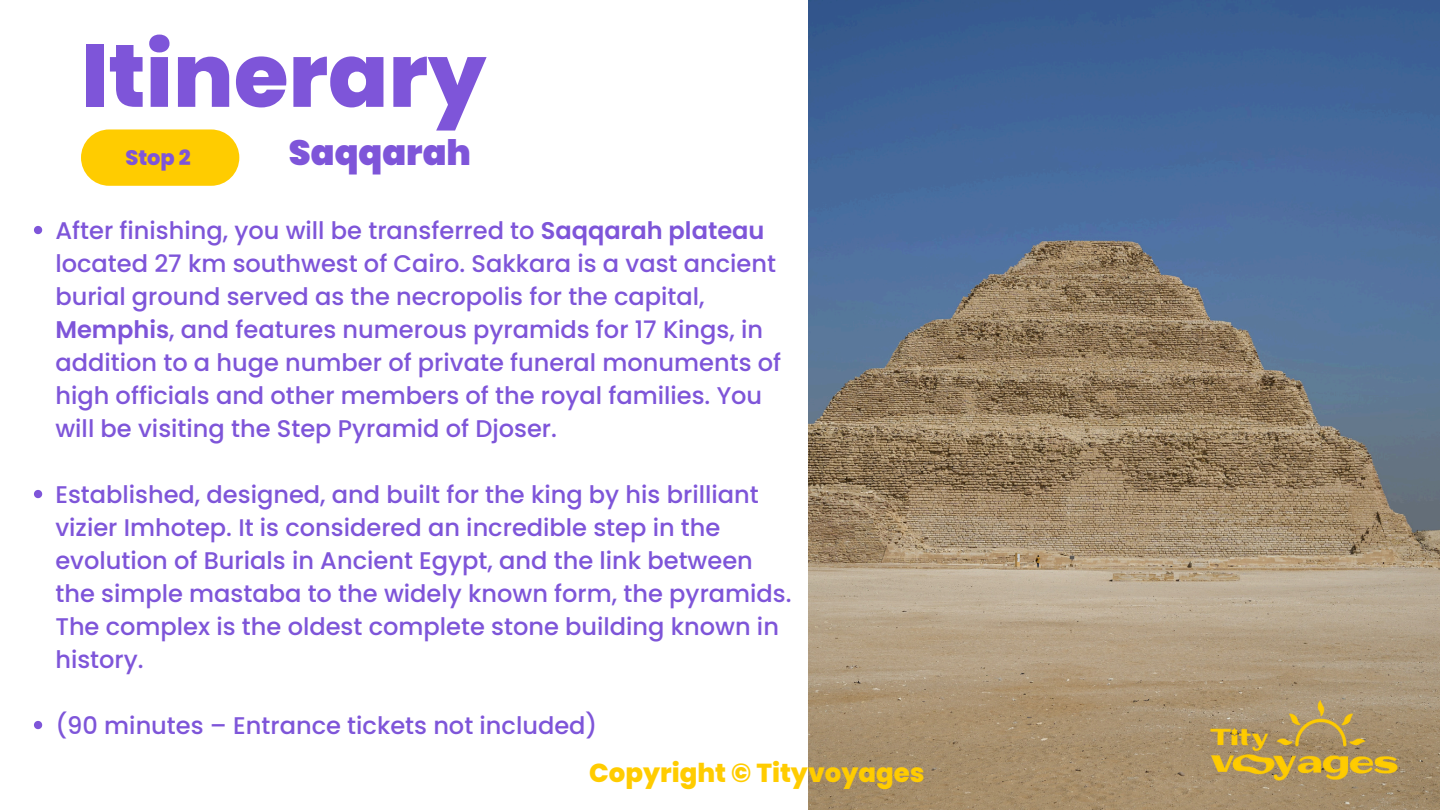
<style>
.page{position:relative;width:1440px;height:810px;background:#fff}
.page>*{position:absolute;margin:0;border:0;box-sizing:border-box;transform-origin:0 0}
.t1{font:800 88.7px "Poppins";color:#7e55d9}
.t2{font:900 35.1px "Poppins";color:#7e55d9}
.t3{font:800 26px "Poppins";color:#fc0}
.t4{font:500 24.1px/33px "Poppins";color:#7e55d9}
.t5{font:800 21px "Poppins";color:#7e55d9}
.s1{font-weight:600}
</style>
<div class="page">
<div style="left:81px;top:129px;width:158px;height:57px;background:#fc0;border-radius:28px"></div>
<img style="left:808px;top:0;width:632px;height:810px">
<img style="left:1198px;top:691px;width:212px;height:99px">
<svg style="left:34px;top:226px;width:8px;height:8px"></svg>
<svg style="left:34px;top:490px;width:8px;height:8px"></svg>
<svg style="left:34px;top:721px;width:8px;height:8px"></svg>
<p class="t1" style="left:81px;top:14px;width:407px">Itinerary</p>
<h2 class="t2" style="left:289px;top:128px;width:184px">Saqqarah</h2>
<p class="t5" style="left:125px;top:143px;width:67px">Stop 2</p>
<p class="t4" style="left:55px;top:214px;width:727px">After finishing, you will be transferred to <span class="s1">Saqqarah plateau </span>located 27 km southwest of Cairo. Sakkara is a vast ancient burial ground served as the necropolis for the capital, <span class="s1">Memphis</span>, and features numerous pyramids for 17 Kings, in addition to a huge number of private funeral monuments of high officials and other members of the royal families. You will be visiting the Step Pyramid of Djoser.</p>
<p class="t4" style="left:55px;top:478px;width:738px">Established, designed, and built for the king by his brilliant vizier Imhotep. It is considered an incredible step in the evolution of Burials in Ancient Egypt, and the link between the simple mastaba to the widely known form, the pyramids.<br>The complex is the oldest complete stone building known in history.</p>
<p class="t4" style="left:55px;top:709px;width:544px">(90 minutes – Entrance tickets not included)</p>
<h3 class="t3" style="left:589px;top:754px;width:337px">Copyright © Tityvoyages</h3>
</div>
